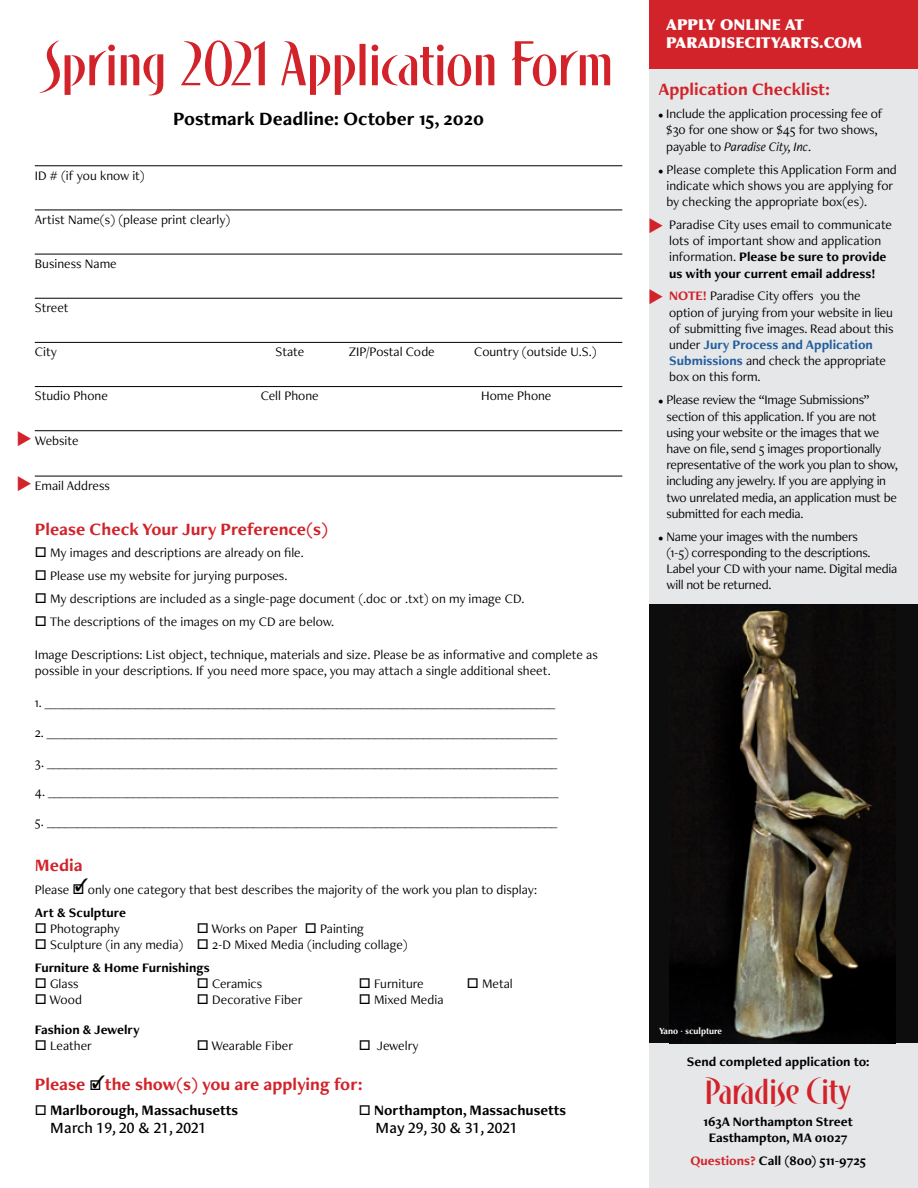
<style>
.page{position:relative;width:918px;height:1188px;background:#fff}
.page>*{position:absolute;margin:0;border:0;box-sizing:border-box;transform-origin:0 0}
.t1{font:61.5px "Bandolero O";color:#d2232a}
.t2{font:37.5px "Bandolero O";color:#d2232a}
.t3{font:700 19.5px "Freight Neo Pro";color:#000}
.t4{font:700 18px "Freight Neo Pro";color:#d2232a}
.t5{font:700 15px "Freight Neo Pro";color:#000}
.t6{font:15px "Le Monde Sans Std";color:#000}
.t7{font:900 15px/18px "Optima";color:#fff}
.t8{font:13.5px/16.2px "Freight Neo Pro";color:#000}
.t9{font:13.5px/16.2px "Freight Neo Pro";letter-spacing:-.02em;color:#000}
.t10{font:700 13.5px/16.2px "Freight Neo Pro";color:#000;text-align:center}
.t11{font:700 9px "Optima";color:#fff}
.s1{font-weight:700}
.s2{color:#000}
.s3{font-size:10.5px}
.s4{font-style:italic}
.s5{font-weight:700;color:#d2232a}
.s6{font-weight:700;color:#215e9e}
.s7{color:#d2232a}
</style>
<div class="page">
<div style="left:649px;top:0;width:269px;height:1188px;background:#e6e7e8"></div>
<div style="left:649px;top:0;width:269px;height:68px;background:#d2232a"></div>
<hr style="left:35px;top:165px;width:587px;height:1px;background:#000">
<hr style="left:35px;top:210px;width:587px;height:1px;background:#000">
<hr style="left:35px;top:254px;width:587px;height:1px;background:#000">
<hr style="left:35px;top:298px;width:587px;height:1px;background:#000">
<hr style="left:35px;top:342px;width:587px;height:1px;background:#000">
<hr style="left:35px;top:386px;width:587px;height:1px;background:#000">
<hr style="left:35px;top:430px;width:587px;height:1px;background:#000">
<hr style="left:35px;top:476px;width:587px;height:1px;background:#000">
<div style="left:649px;top:604px;width:269px;height:439px;background:#0d0d0d"></div>
<img style="left:670px;top:610px;width:226px;height:433px">
<h1 class="t1" style="left:44px;top:28px;width:571px">Spring 2021 Application Form</h1>
<h3 class="t3" style="left:173px;top:105px;width:312px">Postmark Deadline: October 15, 2020</h3>
<p class="t8" style="left:35px;top:167px;width:112px">ID # (if you know it)</p>
<p class="t8" style="left:35px;top:211px;width:197px">Artist Name(s) (please print clearly)</p>
<p class="t8" style="left:35px;top:255px;width:83px">Business Name</p>
<p class="t8" style="left:35px;top:299px;width:35px">Street</p>
<p class="t8" style="left:35px;top:343px;width:24px">City</p>
<p class="t8" style="left:275px;top:343px;width:30px">State</p>
<p class="t8" style="left:349px;top:343px;width:87px">ZIP/Postal Code</p>
<p class="t8" style="left:474px;top:343px;width:124px">Country (outside U.S.)</p>
<p class="t8" style="left:35px;top:388px;width:75px">Studio Phone</p>
<p class="t8" style="left:261px;top:388px;width:59px">Cell Phone</p>
<p class="t8" style="left:481px;top:388px;width:72px">Home Phone</p>
<p class="t8" style="left:35px;top:432px;width:45px">Website</p>
<p class="t8" style="left:35px;top:477px;width:77px">Email Address</p>
<h3 class="t4" style="left:35px;top:516px;width:295px">Please Check Your Jury Preference(s)</h3>
<p class="t8" style="left:35px;top:545px;width:271px">□ My images and descriptions are already on file.</p>
<p class="t8" style="left:35px;top:567px;width:254px">□ Please use my website for jurying purposes.</p>
<p class="t8" style="left:35px;top:590px;width:491px">□ My descriptions are included as a single-page document (.doc or .txt) on my image CD.</p>
<p class="t8" style="left:35px;top:613px;width:301px">□ The descriptions of the images on my CD are below.</p>
<p class="t8" style="left:35px;top:646px;width:565px">Image Descriptions: List object, technique, materials and size. Please be as informative and complete as possible in your descriptions. If you need more space, you may attach a single additional sheet.</p>
<p class="t8" style="left:35px;top:694px;width:522px">1. ____________________________________________________________________________________</p>
<p class="t8" style="left:35px;top:724px;width:524px">2. ____________________________________________________________________________________</p>
<p class="t8" style="left:35px;top:754px;width:524px">3. ____________________________________________________________________________________</p>
<p class="t8" style="left:35px;top:783px;width:525px">4. ____________________________________________________________________________________</p>
<p class="t8" style="left:35px;top:813px;width:524px">5. ____________________________________________________________________________________</p>
<h3 class="t4" style="left:35px;top:853px;width:49px">Media</h3>
<p class="t8" style="left:35px;top:877px;width:504px;line-height:23px">Please □ only one category that best describes the majority of the work you plan to display:<br><span class="s1">Art &amp; Sculpture</span></p>
<p class="t8" style="left:35px;top:920px;width:87px">□ Photography</p>
<p class="t8" style="left:197px;top:920px;width:169px">□ Works on Paper □ Painting</p>
<p class="t8" style="left:35px;top:933px;width:375px;line-height:23px">□ Sculpture (in any media) □ 2-D Mixed Media (including collage)<br><span class="s1">Furniture &amp; Home Furnishings</span></p>
<p class="t8" style="left:35px;top:975px;width:45px">□ Glass</p>
<p class="t8" style="left:197px;top:975px;width:67px">□ Ceramics</p>
<p class="t8" style="left:359px;top:975px;width:66px">□ Furniture</p>
<p class="t8" style="left:467px;top:975px;width:47px">□ Metal</p>
<p class="t8" style="left:35px;top:991px;width:49px">□ Wood</p>
<p class="t8" style="left:197px;top:991px;width:107px">□ Decorative Fiber</p>
<p class="t8" style="left:359px;top:991px;width:86px">□ Mixed Media</p>
<p class="t10" style="left:35px;top:1021px;width:106px">Fashion &amp; Jewelry</p>
<p class="t8" style="left:35px;top:1037px;width:59px">□ Leather</p>
<p class="t8" style="left:197px;top:1037px;width:98px">□ Wearable Fiber</p>
<p class="t8" style="left:359px;top:1037px;width:62px">□ Jewelry</p>
<h3 class="t4" style="left:35px;top:1072px;width:329px">Please <span class="s2">□</span> the show(s) you are applying for:</h3>
<p class="t5" style="left:35px;top:1099px;width:205px">□ Marlborough, Massachusetts</p>
<p class="t5" style="left:359px;top:1099px;width:209px">□ Northampton, Massachusetts</p>
<p class="t6" style="left:50px;top:1119px;width:158px">March 19, 20 &amp; 21, 2021</p>
<p class="t6" style="left:375px;top:1119px;width:144px">May 29, 30 &amp; 31, 2021</p>
<p class="t7" style="left:666px;top:15px;width:197px">APPLY ONLINE AT<br>PARADISECITYARTS.COM</p>
<h3 class="t4" style="left:658px;top:77px;width:173px">Application Checklist:</h3>
<p class="t8" style="left:666px;top:105px;width:218px;text-indent:-8px"><span class="s3">•</span> Include the application processing fee of $30 for one show or $45 for two shows, payable to <span class="s4">Paradise City, Inc</span>.</p>
<p class="t8" style="left:666px;top:161px;width:232px;text-indent:-8px"><span class="s3">•</span> Please complete this Application Form and indicate which shows you are applying for by checking the appropriate box(es).</p>
<p class="t8" style="left:669px;top:216px;width:224px">Paradise City uses email to communicate lots of important show and application information. <span class="s1">Please be sure to provide us with your current email address!</span></p>
<p class="t8" style="left:669px;top:288px;width:226px"><span class="s5">NOTE!</span> Paradise City offers you the option of jurying from your website in lieu of submitting five images. Read about this under <span class="s6">Jury Process and Application Submissions</span> and check the appropriate box on this form.</p>
<p class="t9" style="left:666px;top:392px;width:233px;text-indent:-8px"><span class="s3">•</span> Please review the “Image Submissions” section of this application. If you are not using your website or the images that we have on file, send 5 images proportionally representative of the work you plan to show, including any jewelry. If you are applying in two unrelated media, an application must be submitted for each media.</p>
<p class="t9" style="left:666px;top:528px;width:232px;text-indent:-8px"><span class="s3">•</span> Name your images with the numbers<br>(1-5) corresponding to the descriptions.<br>Label your CD with your name. Digital media will not be returned.</p>
<p class="t11" style="left:659px;top:1026px;width:64px">Yano · sculpture</p>
<p class="t10" style="left:687px;top:1053px;width:184px">Send completed application to:</p>
<h2 class="t2" style="left:705px;top:1069px;width:147px">Paradise City</h2>
<p class="t10" style="left:704px;top:1113px;width:151px">163A Northampton Street<br>Easthampton, MA 01027</p>
<p class="t10" style="left:690px;top:1152px;width:177px"><span class="s7">Questions?</span> Call (800) 511-9725</p>
</div>
